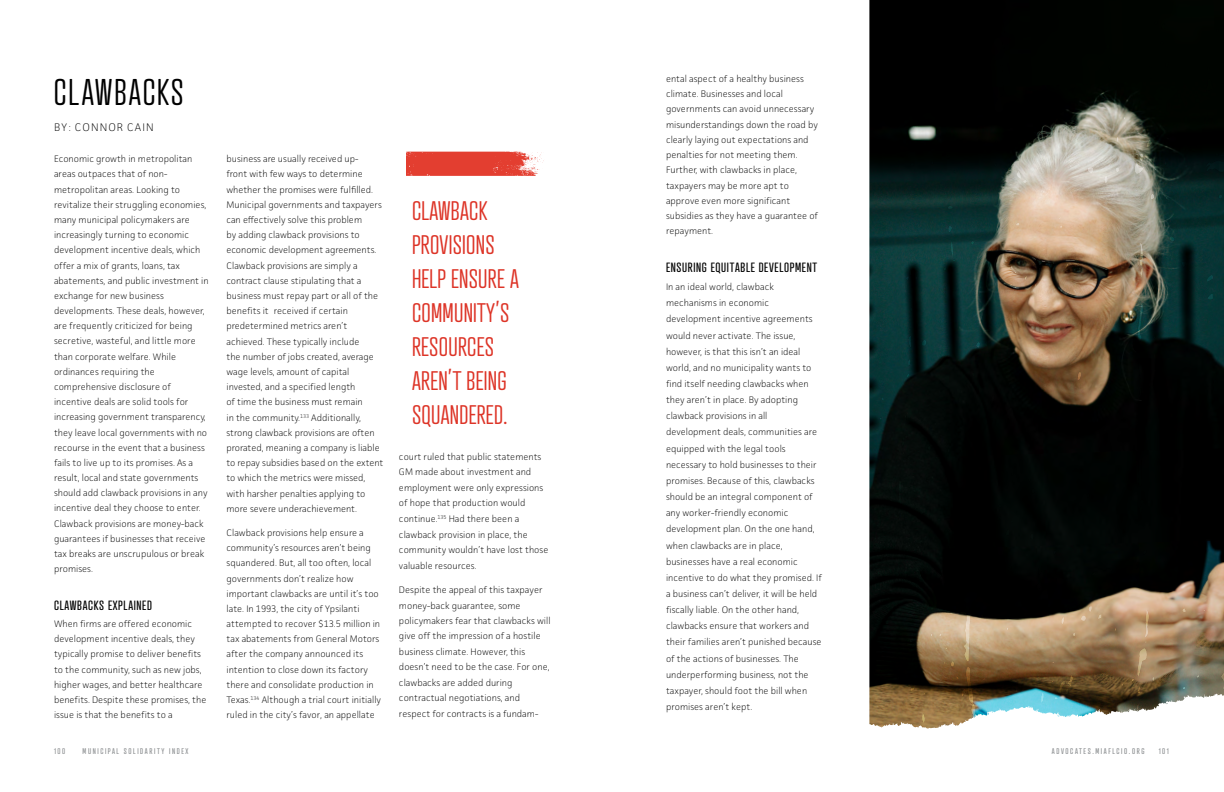
<style>
.page{position:relative;width:1224px;height:792px;background:#fff}
.page>*{position:absolute;margin:0;border:0;box-sizing:border-box;transform-origin:0 0}
.by_line__p{font:300 36px "Atrament";letter-spacing:.05em;color:#000}
.t1{font:300 26px/34px "Atrament";letter-spacing:.01em;color:#dd3427}
.Body_Copy__p{font:13px "Atrament";letter-spacing:.05em;color:#000}
.by_line__p-2{font:13px "Atrament";letter-spacing:.05em;color:#000}
.by_line__p-3{font:200 11px "Facit";letter-spacing:.1em;color:#000}
.Body_Copy__p-2{font:200 9.5px/15.2px "Facit";color:#000}
.by_line__p-4{font:200 9.5px/15.2px "Facit";color:#000}
.t2{font:8px "Atrament";letter-spacing:.2em;color:#8b8e90}
</style>
<div class="page">
<svg style="left:406px;top:152px;width:138px;height:24px;background:#e6584c"></svg>
<img style="left:869px;top:0;width:9px;height:694px">
<svg style="left:869px;top:694px;width:9px;height:32px"></svg>
<img style="left:878px;top:0;width:346px;height:729px">
<p class="by_line__p" style="left:54px;top:71px;width:131px">CLAWBACKS</p>
<p class="by_line__p-3" style="left:54px;top:120px;width:101px">BY: CONNOR CAIN</p>
<p class="by_line__p-4" style="left:54px;top:151px;width:156px">Economic growth in metropolitan areas outpaces that of non&shy;metropolitan areas. Looking to revitalize their struggling economies, many municipal policymakers are increasingly turning to economic development incentive deals, which offer a mix of grants, loans, tax abatements, and public investment in exchange for new business developments. These deals, however, are frequently criticized for being secretive, wasteful, and little more than corporate welfare. While ordinances requiring the comprehensive disclosure of incentive deals are solid tools for increasing government transparency, they leave local governments with no recourse in the event that a business fails to live up to its promises. As a result, local and state governments should add clawback provisions in any incentive deal they choose to enter.<br>Clawback provisions are money-back guarantees if businesses that receive tax breaks are unscrupulous or break promises.</p>
<p class="by_line__p-2" style="left:54px;top:597px;width:100px">CLAWBACKS EXPLAINED</p>
<p class="by_line__p-4" style="left:54px;top:616px;width:154px">When firms are offered economic development incentive deals, they typically promise to deliver benefits to the community, such as new jobs, higher wages, and better healthcare benefits. Despite these promises, the issue is that the benefits to a</p>
<p class="t2" style="left:54px;top:747px;width:13px">100</p>
<p class="t2" style="left:83px;top:746px;width:107px">MUNICIPAL SOLIDARITY INDEX</p>
<p class="Body_Copy__p-2" style="left:226px;top:151px;width:157px">business are usually received up-<br>front with few ways to determine whether the promises were fulfilled.<br>Municipal governments and taxpayers can effectively solve this problem<br>by adding clawback provisions to economic development agreements.<br>Clawback provisions are simply a contract clause stipulating that a business must repay part or all of the benefits it received if certain</p>
<p class="Body_Copy__p-2" style="left:226px;top:318px;width:159px">predetermined metrics aren’t achieved. These typically include<br>the number of jobs created, average wage levels, amount of capital invested, and a specified length<br>of time the business must remain<br>in the community.<sup>133</sup> Additionally, strong clawback provisions are often prorated, meaning a company is liable to repay subsidies based on the extent to which the metrics were missed, with harsher penalties applying to more severe underachievement.</p>
<p class="Body_Copy__p-2" style="left:226px;top:525px;width:156px">Clawback provisions help ensure a community’s resources aren’t being squandered. But, all too often, local governments don’t realize how important clawbacks are until it’s too late. In 1993, the city of Ypsilanti attempted to recover $13.5 million in tax abatements from General Motors after the company announced its intention to close down its factory there and consolidate production in Texas.<sup>134</sup> Although a trial court initially ruled in the city’s favor, an appellate</p>
<h2 class="t1" style="left:412px;top:194px;width:108px">CLAWBACK<br>PROVISIONS<br>HELP ENSURE A<br>COMMUNITY’S<br>RESOURCES<br>AREN’T BEING<br>SQUANDERED.</h2>
<p class="Body_Copy__p-2" style="left:399px;top:448px;width:151px;line-height:15.6px">court ruled that public statements<br>GM made about investment and employment were only expressions of hope that production would continue.<sup>135</sup> Had there been a clawback provision in place, the community wouldn’t have lost those valuable resources.</p>
<p class="Body_Copy__p-2" style="left:399px;top:582px;width:153px">Despite the appeal of this taxpayer money-back guarantee, some policymakers fear that clawbacks will give off the impression of a hostile business climate. However, this doesn’t need to be the case. For one, clawbacks are added during contractual negotiations, and respect for contracts is a fundam-</p>
<p class="Body_Copy__p-2" style="left:666px;top:71px;width:154px">ental aspect of a healthy business climate. Businesses and local governments can avoid unnecessary misunderstandings down the road by clearly laying out expectations and penalties for not meeting them.<br>Further, with clawbacks in place, taxpayers may be more apt to approve even more significant subsidies as they have a guarantee of repayment.</p>
<p class="Body_Copy__p" style="left:666px;top:260px;width:153px">ENSURING EQUITABLE DEVELOPMENT</p>
<p class="Body_Copy__p-2" style="left:666px;top:279px;width:158px;line-height:16.1px">In an ideal world, clawback mechanisms in economic development incentive agreements would never activate. The issue, however, is that this isn’t an ideal world, and no municipality wants to find itself needing clawbacks when they aren’t in place. By adopting clawback provisions in all development deals, communities are equipped with the legal tools necessary to hold businesses to their promises. Because of this, clawbacks should be an integral component of any worker-friendly economic development plan. On the one hand, when clawbacks are in place, businesses have a real economic incentive to do what they promised. If a business can’t deliver, it will be held fiscally liable. On the other hand, clawbacks ensure that workers and their families aren’t punished because of the actions of businesses. The underperforming business, not the taxpayer, should foot the bill when promises aren’t kept.</p>
<p class="t2" style="left:1052px;top:746px;width:94px">ADVOCATES.MIAFLCIO.ORG</p>
<p class="t2" style="left:1159px;top:747px;width:12px">101</p>
</div>
